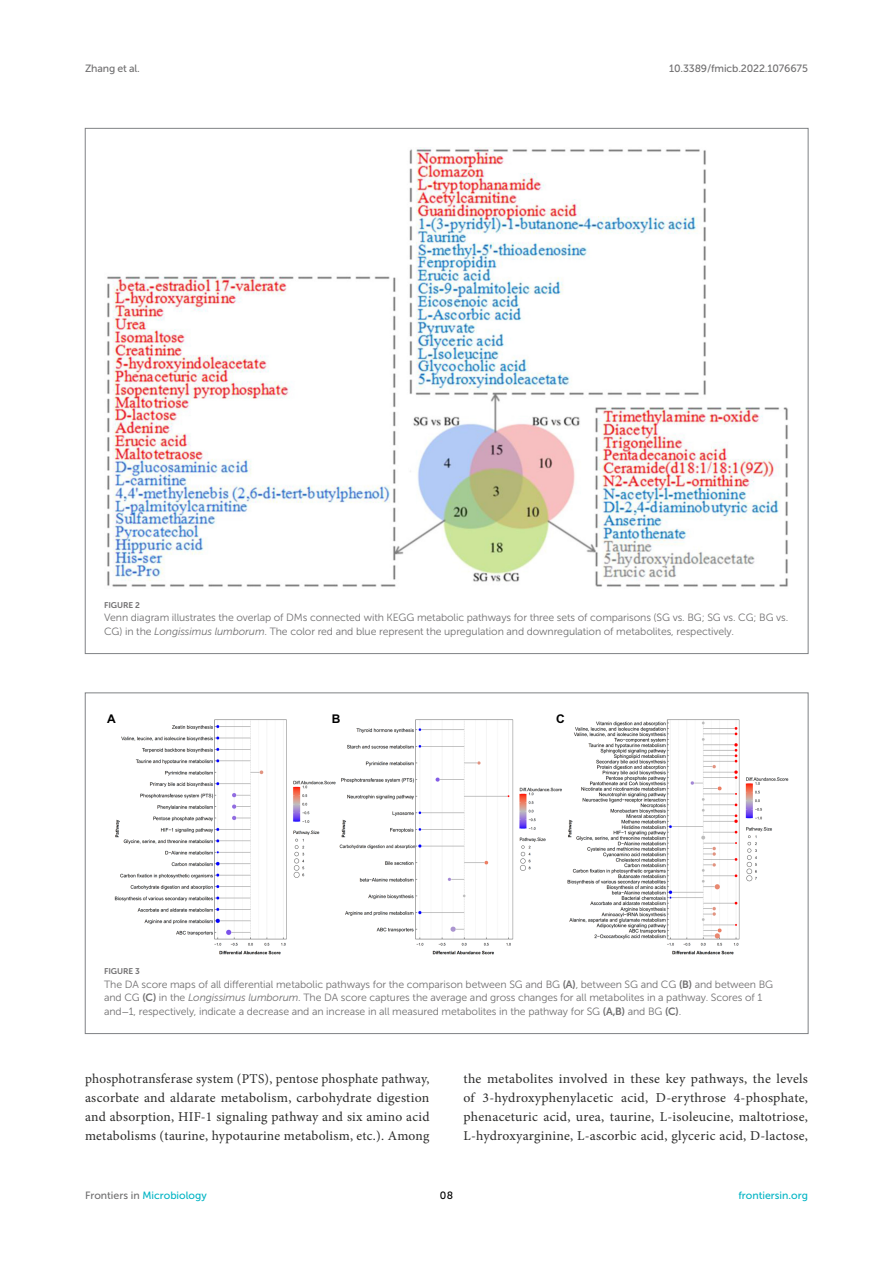
<style>
.page{position:relative;width:893px;height:1263px;background:#fff}
.page>*{position:absolute;margin:0;border:0;box-sizing:border-box;transform-origin:0 0}
.TEXT{font:13.5px/18.8px "Minion Pro";letter-spacing:.02em;color:#2b2b2a;text-align:justify}
.t1{font:700 12px "Arial";color:#000}
.FIG_LEG{font:10.5px/13.5px "Museo Sans 300";letter-spacing:-.01em;color:#706f70}
.t2{font:10.5px "Museo Sans 500";color:#00b4c4}
.t3{font:10.5px "Museo Sans 500";letter-spacing:-.015em;color:#706f70}
.t4{font:10.5px "Museo Sans 500";color:#000}
.FIG_HD{font:8.25px "Museo Sans 700";letter-spacing:-.01em;color:#706f70}
.s1{font-style:italic}
.s2{font-family:"Museo Sans 700"}
.s3{font-family:"STIX General"}
.s4{color:#706f70}
</style>
<div class="page">
<img style="left:107px;top:147px;width:681px;height:440px">
<img style="left:114px;top:719px;width:675px;height:236px">
<p class="t3" style="left:85px;top:63px;width:56px">Zhang et al.</p>
<p class="t3" style="left:669px;top:63px;width:140px">10.3389/fmicb.2022.1076675</p>
<p class="FIG_HD" style="left:104px;top:600px;width:37px">FIGURE 2</p>
<p class="FIG_LEG" style="left:104px;top:611px;width:686px">Venn diagram illustrates the overlap of DMs connected with KEGG metabolic pathways for three sets of comparisons (SG vs. BG; SG vs. CG; BG vs.<br>CG) in the <span class="s1">Longissimus lumborum</span>. The color red and blue represent the upregulation and downregulation of metabolites, respectively.</p>
<p class="t1" style="left:107px;top:711px;width:10px">A</p>
<p class="t1" style="left:332px;top:711px;width:10px">B</p>
<p class="t1" style="left:556px;top:711px;width:10px">C</p>
<p class="FIG_HD" style="left:104px;top:967px;width:37px">FIGURE 3</p>
<p class="FIG_LEG" style="left:104px;top:977px;width:670px">The DA score maps of all differential metabolic pathways for the comparison between SG and BG <span class="s2">(A)</span>, between SG and CG <span class="s2">(B)</span> and between BG and CG <span class="s2">(C)</span> in the <span class="s1">Longissimus lumborum</span>. The DA score captures the average and gross changes for all metabolites in a pathway. Scores of 1 and <span class="s3">−</span> 1, respectively, indicate a decrease and an increase in all measured metabolites in the pathway for SG <span class="s2">(A,B)</span> and BG <span class="s2">(C)</span>.</p>
<p class="TEXT" style="left:85px;top:1070px;width:346px">phosphotransferase system (PTS), pentose phosphate pathway, ascorbate and aldarate metabolism, carbohydrate digestion and absorption, HIF-1 signaling pathway and six amino acid metabolisms (taurine, hypotaurine metabolism, etc.). Among</p>
<p class="TEXT" style="left:463px;top:1070px;width:346px">the metabolites involved in these key pathways, the levels of 3-hydroxyphenylacetic acid, D-erythrose 4-phosphate, phenaceturic acid, urea, taurine, L-isoleucine, maltotriose, L-hydroxyarginine, L-ascorbic acid, glyceric acid, D-lactose,</p>
<p class="t2" style="left:85px;top:1190px;width:123px"><span class="s4">Frontiers in</span> Microbiology</p>
<p class="t4" style="left:440px;top:1190px;width:15px">08</p>
<p class="t2" style="left:738px;top:1190px;width:71px">frontiersin.org</p>
</div>
